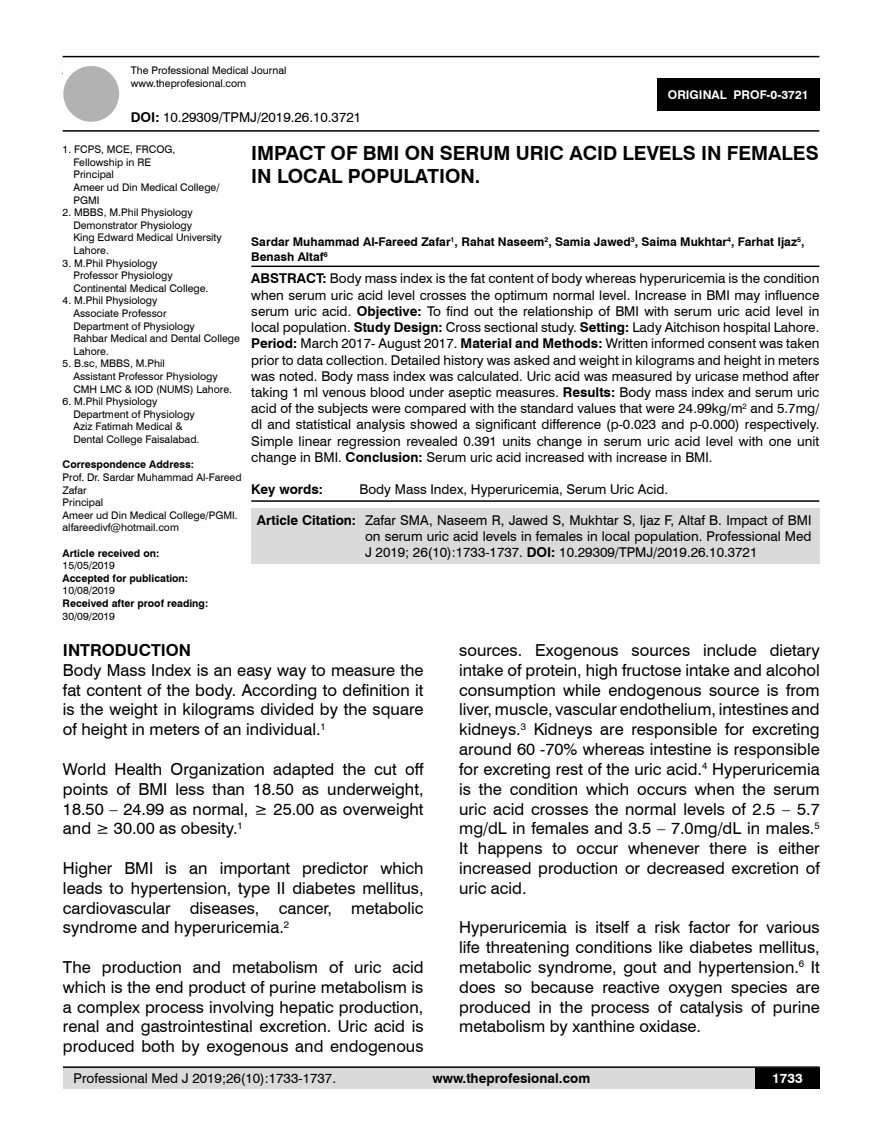
<style>
.page{position:relative;width:882px;height:1145px;background:#fff}
.page>*{position:absolute;margin:0;border:0;box-sizing:border-box;transform-origin:0 0}
.t1{font:700 19.5px/23.4px "Swiss 721 BT";color:#000}
.t2{font:16.5px/19.8px "Swiss 721 BT";color:#000;text-align:justify}
.t3{font:700 16.5px "Swiss 721 BT";color:#000}
.t4{font:13.5px/16.2px "Swiss 721 BT";color:#000;text-align:justify}
.t5{font:700 13.5px "Swiss 721 BT";color:#000}
.t6{font:700 13.5px "Swiss 721 BT";color:#fff}
.t7{font:700 12px/14.4px "Swiss 721 BT";color:#000}
.t8{font:700 12px "Swiss 721 BT";color:#fff}
.t9{font:10.5px/12.6px "Swiss 721 BT";color:#000}
.t10{font:700 10.5px "Swiss 721 BT";color:#000}
.s1{font-weight:700}
</style>
<div class="page">
<div style="left:63px;top:1067px;width:756px;height:21px;background:#dadada"></div>
<hr style="left:63px;top:1066px;width:756px;height:2px;background:#000">
<div style="left:754px;top:1068px;width:65px;height:20px;background:#000"></div>
<hr style="left:63px;top:56px;width:756px;height:1px;background:#000">
<hr style="left:63px;top:130px;width:756px;height:2px;background:#000">
<div style="left:63px;top:66px;width:56px;height:56px;background:#b3b2b2;border-radius:50%"></div>
<div style="left:657px;top:78px;width:162px;height:33px;background:#000"></div>
<hr style="left:251px;top:265px;width:568px;height:2px;background:#000">
<hr style="left:251px;top:500px;width:568px;height:2px;background:#000">
<div style="left:251px;top:508px;width:568px;height:56px;background:#dadada"></div>
<p class="t9" style="left:131px;top:64px;width:157px">The Professional Medical Journal www.theprofesional.com</p>
<p class="t4" style="left:131px;top:108px;width:232px"><span class="s1">DOI:</span> 10.29309/TPMJ/2019.26.10.3721</p>
<p class="t8" style="left:667px;top:87px;width:142px">ORIGINAL PROF-0-3721</p>
<p class="t9" style="left:73px;top:143px;width:147px;text-indent:-11px">1. FCPS, MCE, FRCOG,<br>Fellowship in RE<br>Principal<br>Ameer ud Din Medical College/<br>PGMI</p>
<p class="t9" style="left:73px;top:206px;width:150px;text-indent:-11px">2. MBBS, M.Phil Physiology<br>Demonstrator Physiology<br>King Edward Medical University<br>Lahore.</p>
<p class="t9" style="left:73px;top:256px;width:136px;text-indent:-11px">3. M.Phil Physiology<br>Professor Physiology<br>Continental Medical College.</p>
<p class="t9" style="left:73px;top:294px;width:168px;text-indent:-11px">4. M.Phil Physiology<br>Associate Professor<br>Department of Physiology<br>Rahbar Medical and Dental College<br>Lahore.</p>
<p class="t9" style="left:73px;top:357px;width:160px;text-indent:-11px">5. B.sc, MBBS, M.Phil<br>Assistant Professor Physiology<br>CMH LMC &amp; IOD (NUMS) Lahore.</p>
<p class="t9" style="left:73px;top:395px;width:127px;text-indent:-11px">6. M.Phil Physiology<br>Department of Physiology<br>Aziz Fatimah Medical &amp;<br>Dental College Faisalabad.</p>
<p class="t10" style="left:63px;top:457px;width:133px">Correspondence Address:</p>
<p class="t9" style="left:63px;top:470px;width:180px">Prof. Dr. Sardar Muhammad Al-Fareed<br>Zafar<br>Principal<br>Ameer ud Din Medical College/PGMI. alfareedivf@hotmail.com</p>
<p class="t10" style="left:63px;top:545px;width:98px">Article received on:</p>
<p class="t9" style="left:63px;top:558px;width:54px">15/05/2019</p>
<p class="t10" style="left:63px;top:571px;width:127px">Accepted for publication:</p>
<p class="t9" style="left:63px;top:584px;width:54px">10/08/2019</p>
<p class="t10" style="left:63px;top:596px;width:147px">Received after proof reading:</p>
<p class="t9" style="left:63px;top:609px;width:54px">30/09/2019</p>
<p class="t1" style="left:251px;top:141px;width:568px">IMPACT OF BMI ON SERUM URIC ACID LEVELS IN FEMALES<br>IN LOCAL POPULATION.</p>
<p class="t7" style="left:251px;top:234px;width:554px">Sardar Muhammad Al-Fareed Zafar<sup>1</sup>, Rahat Naseem<sup>2</sup>, Samia Jawed<sup>3</sup>, Saima Mukhtar<sup>4</sup>, Farhat Ijaz<sup>5</sup>,<br>Benash Altaf<sup>6</sup></p>
<p class="t4" style="left:251px;top:270px;width:569px"><span class="s1">ABSTRACT:</span> Body mass index is the fat content of body whereas hyperuricemia is the condition when serum uric acid level crosses the optimum normal level. Increase in BMI may influence serum uric acid. <span class="s1">Objective:</span> To find out the relationship of BMI with serum uric acid level in local population. <span class="s1">Study Design:</span> Cross sectional study. <span class="s1">Setting:</span> Lady Aitchison hospital Lahore.<br><span class="s1">Period:</span> March 2017- August 2017. <span class="s1">Material and Methods:</span> Written informed consent was taken prior to data collection. Detailed history was asked and weight in kilograms and height in meters was noted. Body mass index was calculated. Uric acid was measured by uricase method after taking 1 ml venous blood under aseptic measures. <span class="s1">Results:</span> Body mass index and serum uric acid of the subjects were compared with the standard values that were 24.99kg/m<sup>2</sup> and 5.7mg/ dl and statistical analysis showed a significant difference (p-0.023 and p-0.000) respectively.<br>Simple linear regression revealed 0.391 units change in serum uric acid level with one unit change in BMI. <span class="s1">Conclusion:</span> Serum uric acid increased with increase in BMI.</p>
<p class="t5" style="left:251px;top:480px;width:73px">Key words:</p>
<p class="t4" style="left:359px;top:481px;width:310px">Body Mass Index, Hyperuricemia, Serum Uric Acid.</p>
<p class="t4" style="left:365px;top:511px;width:448px;text-indent:-108px"><span class="s1">Article Citation:</span> Zafar SMA, Naseem R, Jawed S, Mukhtar S, Ijaz F, Altaf B. Impact of BMI on serum uric acid levels in females in local population. Professional Med J 2019; 26(10):1733-1737. <span class="s1">DOI:</span> 10.29309/TPMJ/2019.26.10.3721</p>
<p class="t3" style="left:63px;top:639px;width:130px">INTRODUCTION</p>
<p class="t2" style="left:63px;top:659px;width:362px">Body Mass Index is an easy way to measure the fat content of the body. According to definition it is the weight in kilograms divided by the square of height in meters of an individual.<sup>1</sup></p>
<p class="t2" style="left:63px;top:758px;width:362px">World Health Organization adapted the cut off points of BMI less than 18.50 as underweight, 18.50 – 24.99 as normal, ≥ 25.00 as overweight and ≥ 30.00 as obesity.<sup>1</sup></p>
<p class="t2" style="left:63px;top:857px;width:362px">Higher BMI is an important predictor which leads to hypertension, type II diabetes mellitus, cardiovascular diseases, cancer, metabolic syndrome and hyperuricemia.<sup>2</sup></p>
<p class="t2" style="left:63px;top:956px;width:362px">The production and metabolism of uric acid which is the end product of purine metabolism is a complex process involving hepatic production, renal and gastrointestinal excretion. Uric acid is produced both by exogenous and endogenous</p>
<p class="t2" style="left:459px;top:639px;width:362px">sources. Exogenous sources include dietary intake of protein, high fructose intake and alcohol consumption while endogenous source is from liver, muscle, vascular endothelium, intestines and kidneys.<sup>3</sup> Kidneys are responsible for excreting around 60 -70% whereas intestine is responsible for excreting rest of the uric acid.<sup>4</sup> Hyperuricemia is the condition which occurs when the serum uric acid crosses the normal levels of 2.5 – 5.7 mg/dL in females and 3.5 – 7.0mg/dL in males.<sup>5<br></sup>It happens to occur whenever there is either increased production or decreased excretion of uric acid.</p>
<p class="t2" style="left:459px;top:917px;width:362px">Hyperuricemia is itself a risk factor for various life threatening conditions like diabetes mellitus, metabolic syndrome, gout and hypertension.<sup>6</sup> It does so because reactive oxygen species are produced in the process of catalysis of purine metabolism by xanthine oxidase.</p>
<p class="t4" style="left:74px;top:1069px;width:264px">Professional Med J 2019;26(10):1733-1737.</p>
<p class="t5" style="left:432px;top:1069px;width:159px">www.theprofesional.com</p>
<p class="t6" style="left:771px;top:1069px;width:32px">1733</p>
</div>
